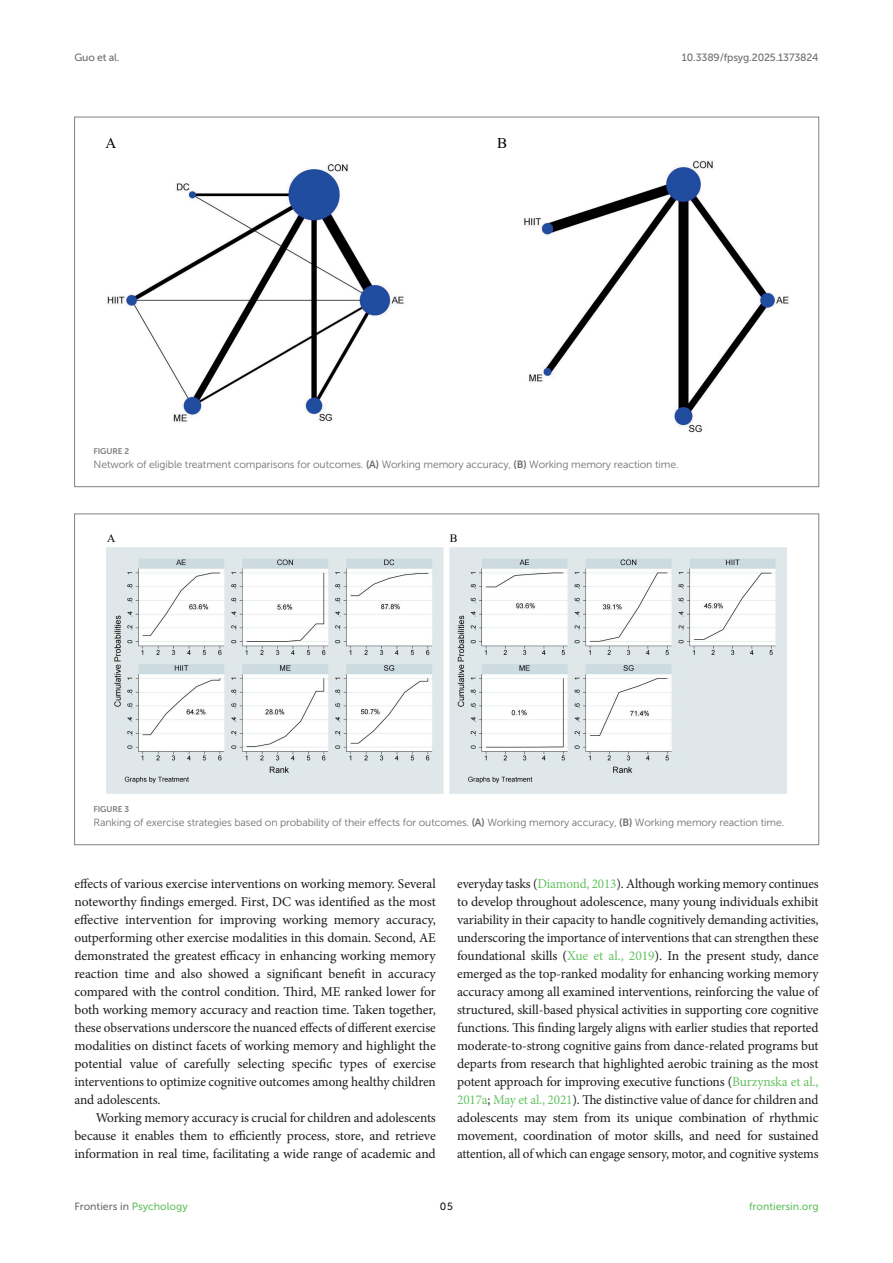
<style>
.page{position:relative;width:893px;height:1263px;background:#fff}
.page>*{position:absolute;margin:0;border:0;box-sizing:border-box;transform-origin:0 0}
.t1{font:15px "Times New Roman";color:#010001}
.TEXT{font:13.5px/18px "Minion Pro";letter-spacing:-.01em;color:#1b1c1b;text-align:justify}
.t2{font:11.55px "Times New Roman";color:#010001}
.FIG_LEG{font:10.5px "Museo Sans 300";letter-spacing:-.01em;color:#706f70}
.t3{font:10.5px "Museo Sans 500";letter-spacing:-.015em;color:#706f70}
.t4{font:10.5px "Museo Sans 500";color:#65c161}
.t5{font:10.5px "Museo Sans 500";color:#1b1c1b}
.FIG_HD{font:8.25px "Museo Sans 700";letter-spacing:-.01em;color:#7e7f7f}
.s1{font-family:"Museo Sans 700"}
.s2{color:#65c161}
</style>
<div class="page">
<img style="left:107px;top:160px;width:682px;height:273px">
<img style="left:106px;top:548px;width:681px;height:245px">
<p class="t3" style="left:74px;top:51px;width:47px">Guo et al.</p>
<p class="t3" style="left:682px;top:51px;width:138px">10.3389/fpsyg.2025.1373824</p>
<p class="t1" style="left:105px;top:133px;width:12px">A</p>
<p class="t1" style="left:497px;top:133px;width:12px">B</p>
<p class="FIG_HD" style="left:94px;top:447px;width:37px">FIGURE 2</p>
<p class="FIG_LEG" style="left:94px;top:458px;width:587px">Network of eligible treatment comparisons for outcomes. <span class="s1">(A)</span> Working memory accuracy, <span class="s1">(B)</span> Working memory reaction time.</p>
<p class="t2" style="left:107px;top:531px;width:10px">A</p>
<p class="t2" style="left:450px;top:531px;width:9px">B</p>
<p class="FIG_HD" style="left:94px;top:805px;width:37px">FIGURE 3</p>
<p class="FIG_LEG" style="left:94px;top:816px;width:692px">Ranking of exercise strategies based on probability of their effects for outcomes. <span class="s1">(A)</span> Working memory accuracy, <span class="s1">(B)</span> Working memory reaction time.</p>
<p class="TEXT" style="left:74px;top:875px;width:363px">effects of various exercise interventions on working memory. Several noteworthy findings emerged. First, DC was identified as the most effective intervention for improving working memory accuracy, outperforming other exercise modalities in this domain. Second, AE demonstrated the greatest efficacy in enhancing working memory reaction time and also showed a significant benefit in accuracy compared with the control condition. Third, ME ranked lower for both working memory accuracy and reaction time. Taken together, these observations underscore the nuanced effects of different exercise modalities on distinct facets of working memory and highlight the potential value of carefully selecting specific types of exercise interventions to optimize cognitive outcomes among healthy children and adolescents.</p>
<p class="TEXT" style="left:74px;top:1109px;width:363px;text-indent:21px">Working memory accuracy is crucial for children and adolescents because it enables them to efficiently process, store, and retrieve information in real time, facilitating a wide range of academic and</p>
<p class="TEXT" style="left:457px;top:875px;width:363px">everyday tasks (<span class="s2">Diamond, 2013</span>). Although working memory continues to develop throughout adolescence, many young individuals exhibit variability in their capacity to handle cognitively demanding activities, underscoring the importance of interventions that can strengthen these foundational skills (<span class="s2">Xue et al., 2019</span>). In the present study, dance emerged as the top-ranked modality for enhancing working memory accuracy among all examined interventions, reinforcing the value of structured, skill-based physical activities in supporting core cognitive functions. This finding largely aligns with earlier studies that reported moderate-to-strong cognitive gains from dance-related programs but departs from research that highlighted aerobic training as the most potent approach for improving executive functions (<span class="s2">Burzynska et al., 2017a</span>; <span class="s2">May et al., 2021</span>). The distinctive value of dance for children and adolescents may stem from its unique combination of rhythmic movement, coordination of motor skills, and need for sustained attention, all of which can engage sensory, motor, and cognitive systems</p>
<p class="t3" style="left:74px;top:1200px;width:115px">Frontiers in <span class="s2">Psychology</span></p>
<p class="t5" style="left:440px;top:1200px;width:14px">05</p>
<p class="t4" style="left:749px;top:1200px;width:71px">frontiersin.org</p>
</div>
